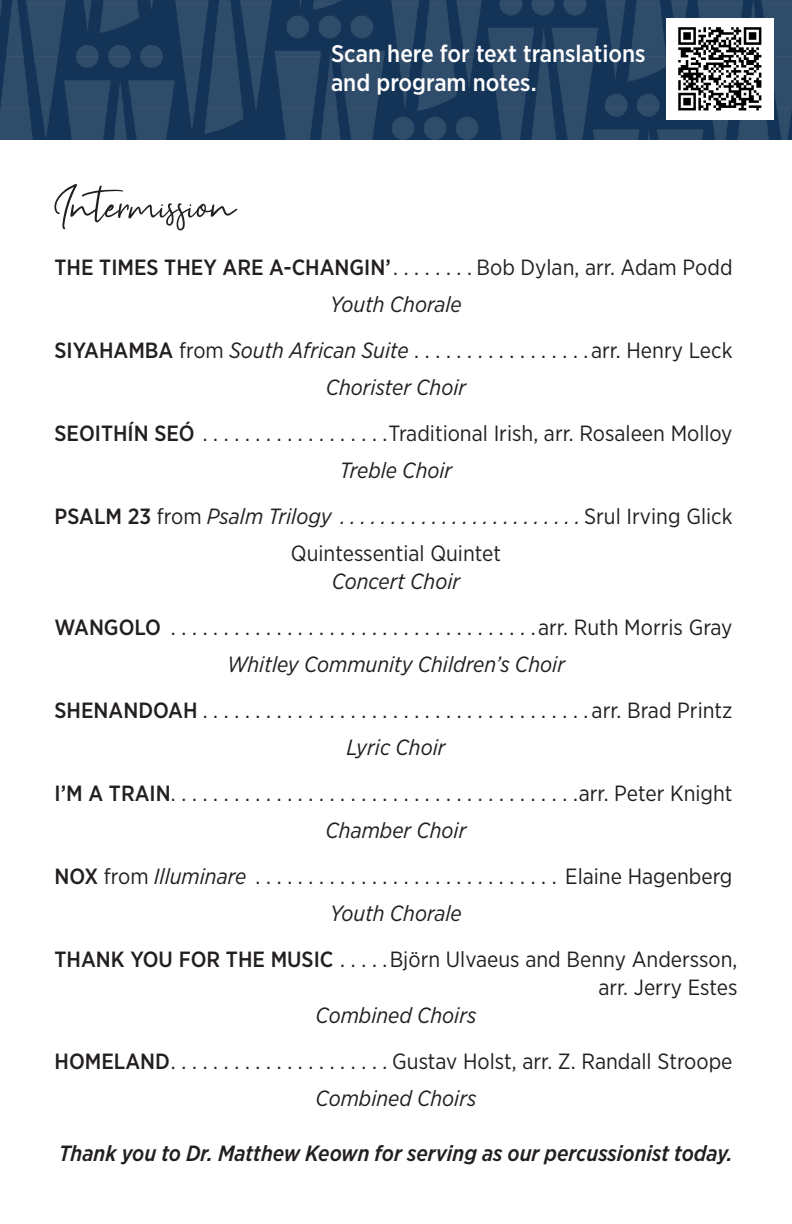
<style>
.page{position:relative;width:792px;height:1224px;background:#fff}
.page>*{position:absolute;margin:0;border:0;box-sizing:border-box;transform-origin:0 0}
.t1{font:60px "Brown Pen";color:#231f20}
.t2{font:500 24px/28.8px "Gotham Narrow";color:#fff}
.t3{font:22px/28px "Gotham Narrow";color:#231f20;text-align:right}
.t4{font:italic 22px "Gotham Narrow";color:#231f20}
.t5{font:italic 500 22px "Gotham Narrow";color:#231f20}
.s1{font-weight:500}
.s2{font-style:italic}
.s3{font-weight:500;font-style:normal}
.s4{font-style:normal}
</style>
<div class="page">
<img style="left:0;top:0;width:792px;height:139px">
<img style="left:667px;top:19px;width:106px;height:100px">
<p class="t2" style="left:331px;top:39px;width:316px">Scan here for text translations and program notes.</p>
<p class="t1" style="left:55px;top:172px;width:183px">Intermission</p>
<p class="t3" style="left:55px;top:252px;width:680px"><span class="s1">THE TIMES THEY ARE A-CHANGIN’</span> . . . . . . . Bob Dylan, arr. Adam Podd</p>
<p class="t4" style="left:330px;top:290px;width:133px">Youth Chorale</p>
<p class="t3" style="left:55px;top:335px;width:680px"><span class="s1">SIYAHAMBA</span> from <span class="s2">South African Suite</span> . . . . . . . . . . . . . . . . arr. Henry Leck</p>
<p class="t4" style="left:326px;top:373px;width:142px">Chorister Choir</p>
<p class="t3" style="left:55px;top:418px;width:680px"><span class="s1">SEOITHÍN SEÓ</span> . . . . . . . . . . . . . . . . . Traditional Irish, arr. Rosaleen Molloy</p>
<p class="t4" style="left:340px;top:456px;width:114px">Treble Choir</p>
<p class="t4" style="left:55px;top:502px;width:680px"><span class="s3">PSALM 23</span> <span class="s4">from</span> Psalm Trilogy . . . . . . . . . . . . . . . . . . . . . . . <span class="s4">Srul Irving Glick</span></p>
<p class="t3" style="left:291px;top:538px;width:212px">Quintessential Quintet</p>
<p class="t4" style="left:332px;top:567px;width:130px">Concert Choir</p>
<p class="t3" style="left:55px;top:612px;width:680px"><span class="s1">WANGOLO</span> . . . . . . . . . . . . . . . . . . . . . . . . . . . . . . . . . . arr. Ruth Morris Gray</p>
<p class="t4" style="left:227px;top:650px;width:339px">Whitley Community Children’s Choir</p>
<p class="t3" style="left:55px;top:695px;width:679px"><span class="s1">SHENANDOAH</span> . . . . . . . . . . . . . . . . . . . . . . . . . . . . . . . . . . . . arr. Brad Printz</p>
<p class="t4" style="left:346px;top:733px;width:101px">Lyric Choir</p>
<p class="t3" style="left:55px;top:778px;width:680px"><span class="s1">I’M A TRAIN</span> . . . . . . . . . . . . . . . . . . . . . . . . . . . . . . . . . . . . . . arr. Peter Knight</p>
<p class="t4" style="left:326px;top:816px;width:142px">Chamber Choir</p>
<p class="t3" style="left:55px;top:861px;width:679px"><span class="s1">NOX</span> from <span class="s2">Illuminare</span> . . . . . . . . . . . . . . . . . . . . . . . . . . . . . Elaine Hagenberg</p>
<p class="t4" style="left:330px;top:899px;width:133px">Youth Chorale</p>
<p class="t3" style="left:55px;top:944px;width:684px"><span class="s1">THANK YOU FOR THE MUSIC</span> . . . . Björn Ulvaeus and Benny Andersson, arr. Jerry Estes</p>
<p class="t4" style="left:316px;top:1001px;width:162px">Combined Choirs</p>
<p class="t3" style="left:55px;top:1046px;width:680px"><span class="s1">HOMELAND</span> . . . . . . . . . . . . . . . . . . . . Gustav Holst, arr. Z. Randall Stroope</p>
<p class="t4" style="left:316px;top:1084px;width:162px">Combined Choirs</p>
<p class="t5" style="left:59px;top:1139px;width:675px">Thank you to Dr. Matthew Keown for serving as our percussionist today.</p>
</div>
